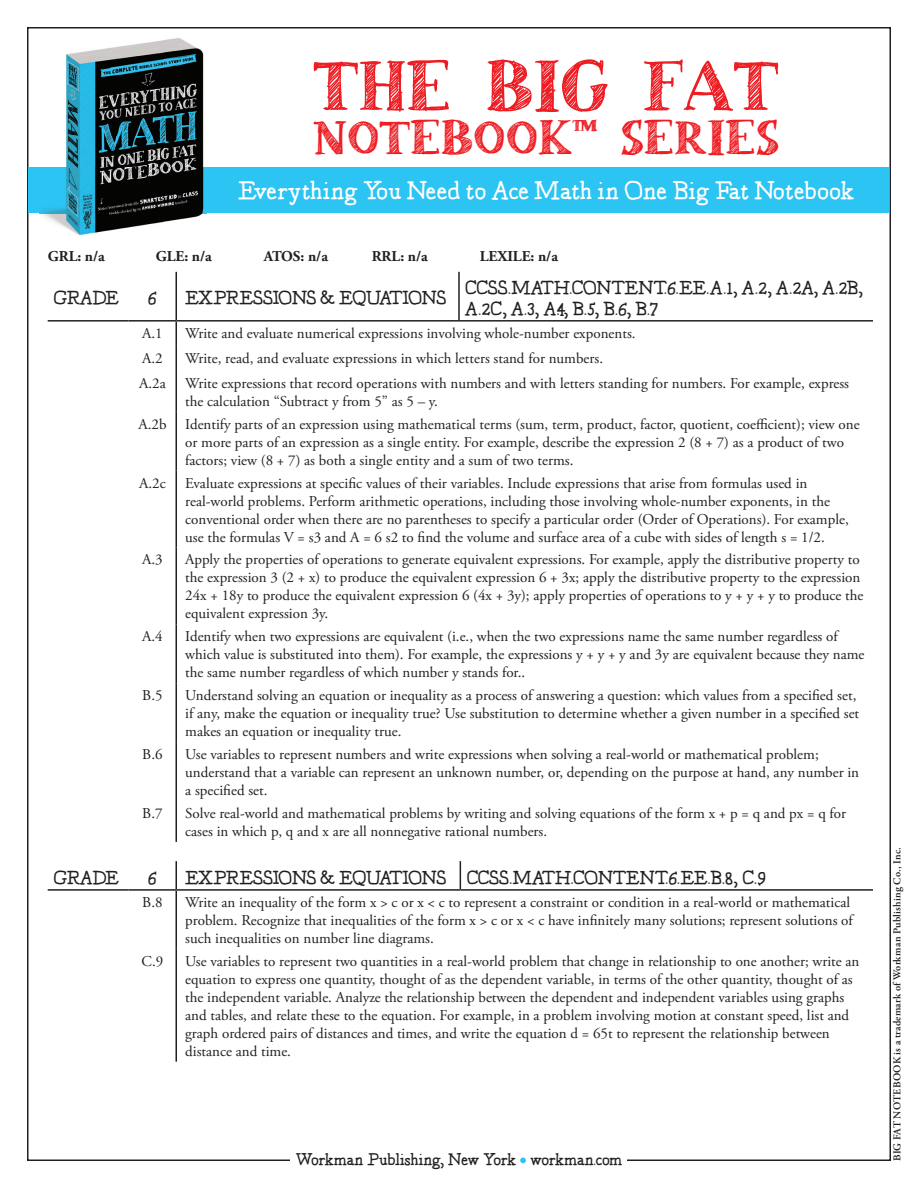
<style>
.page{position:relative;width:918px;height:1188px;background:#fff}
.page>*{position:absolute;margin:0;border:0;box-sizing:border-box;transform-origin:0 0}
.t1{font:68.7px "skicack";color:#ee1d23}
.t2{font:46.65px "skicack";color:#ee1d23}
.t3{font:28.5px "Jaggers";letter-spacing:.02em;color:#fff}
.t4{font:21px/21px "Jaggers";letter-spacing:-.02em;color:#231f20}
.t5{font:18.75px "Jaggers";letter-spacing:.005em;color:#231f20}
.t6{font:15px/18px "Adobe Garamond Pro";color:#231f20}
.t7{font:700 15px "Adobe Garamond Pro";color:#231f20}
.t8{font:600 10.5px "Adobe Garamond Pro";letter-spacing:.02em;color:#231f20}
</style>
<div class="page">
<svg style="left:520px;top:1158px;width:6px;height:5px"></svg>
<hr style="left:176px;top:272px;width:1px;height:48px;background:#231f20">
<hr style="left:458px;top:272px;width:2px;height:48px;background:#231f20">
<hr style="left:176px;top:320px;width:283px;height:2px;background:#231f20">
<hr style="left:459px;top:320px;width:414px;height:2px;background:#231f20">
<svg style="left:176px;top:322px;width:1px;height:49px"></svg>
<hr style="left:176px;top:371px;width:1px;height:41px;background:#231f20">
<hr style="left:176px;top:412px;width:1px;height:59px;background:#231f20">
<hr style="left:176px;top:471px;width:1px;height:77px;background:#231f20">
<hr style="left:176px;top:548px;width:1px;height:76px;background:#231f20">
<hr style="left:176px;top:624px;width:1px;height:59px;background:#231f20">
<hr style="left:176px;top:683px;width:1px;height:59px;background:#231f20">
<hr style="left:176px;top:742px;width:1px;height:59px;background:#231f20">
<hr style="left:176px;top:801px;width:1px;height:41px;background:#231f20">
<hr style="left:48px;top:320px;width:81px;height:2px;background:#231f20">
<hr style="left:129px;top:320px;width:47px;height:2px;background:#231f20">
<svg style="left:176px;top:861px;width:1px;height:28px"></svg>
<svg style="left:460px;top:861px;width:1px;height:28px"></svg>
<hr style="left:176px;top:889px;width:284px;height:2px;background:#231f20">
<hr style="left:176px;top:891px;width:1px;height:58px;background:#231f20">
<hr style="left:460px;top:889px;width:413px;height:2px;background:#231f20">
<hr style="left:176px;top:949px;width:1px;height:113px;background:#231f20">
<hr style="left:48px;top:889px;width:81px;height:2px;background:#231f20">
<hr style="left:129px;top:889px;width:47px;height:2px;background:#231f20">
<div style="left:28px;top:168px;width:862px;height:45px;background:#2bc4f3"></div>
<img style="left:39px;top:38px;width:167px;height:197px">
<h1 class="t1" style="left:313px;top:33px;width:467px">THE BIG FAT</h1>
<h2 class="t2" style="left:313px;top:102px;width:467px">NOTEBOOK<sup>™</sup> SERIES</h2>
<h3 class="t3" style="left:238px;top:177px;width:618px">Everything You Need to Ace Math in One Big Fat Notebook</h3>
<p class="t7" style="left:48px;top:248px;width:59px">GRL: n/a</p>
<p class="t7" style="left:156px;top:248px;width:58px">GLE: n/a</p>
<p class="t7" style="left:264px;top:248px;width:66px">ATOS: n/a</p>
<p class="t7" style="left:372px;top:248px;width:58px">RRL: n/a</p>
<p class="t7" style="left:480px;top:248px;width:80px">LEXILE: n/a</p>
<h3 class="t4" style="left:54px;top:288px;width:67px">GRADE</h3>
<h3 class="t4" style="left:148px;top:288px;width:10px">6</h3>
<h3 class="t4" style="left:185px;top:288px;width:262px">EXPRESSIONS &amp; EQUATIONS</h3>
<h3 class="t4" style="left:465px;top:278px;width:399px">CCSS.MATH.CONTENT.6.EE.A.1, A.2, A.2A, A.2B,<br>A.2C, A.3, A.4, B.5, B.6, B.7</h3>
<p class="t6" style="left:142px;top:324px;width:22px">A.1</p>
<p class="t6" style="left:185px;top:324px;width:452px">Write and evaluate numerical expressions involving whole-number exponents.</p>
<p class="t6" style="left:142px;top:350px;width:22px">A.2</p>
<p class="t6" style="left:185px;top:350px;width:419px">Write, read, and evaluate expressions in which letters stand for numbers.</p>
<p class="t6" style="left:139px;top:375px;width:28px">A.2a</p>
<p class="t6" style="left:185px;top:375px;width:665px">Write expressions that record operations with numbers and with letters standing for numbers. For example, express the calculation “Subtract y from 5” as 5 – y.</p>
<p class="t6" style="left:185px;top:415px;width:676px;text-indent:-47px">A.2b Identify parts of an expression using mathematical terms (sum, term, product, factor, quotient, coefficient); view one or more parts of an expression as a single entity. For example, describe the expression 2 (8 + 7) as a product of two factors; view (8 + 7) as both a single entity and a sum of two terms.</p>
<p class="t6" style="left:139px;top:474px;width:28px">A.2c</p>
<p class="t6" style="left:185px;top:474px;width:665px">Evaluate expressions at specific values of their variables. Include expressions that arise from formulas used in real-world problems. Perform arithmetic operations, including those involving whole-number exponents, in the conventional order when there are no parentheses to specify a particular order (Order of Operations). For example, use the formulas V = s3 and A = 6 s2 to find the volume and surface area of a cube with sides of length s = 1/2.</p>
<p class="t6" style="left:142px;top:551px;width:22px">A.3</p>
<p class="t6" style="left:185px;top:551px;width:680px">Apply the properties of operations to generate equivalent expressions. For example, apply the distributive property to the expression 3 (2 + x) to produce the equivalent expression 6 + 3x; apply the distributive property to the expression 24x + 18y to produce the equivalent expression 6 (4x + 3y); apply properties of operations to y + y + y to produce the equivalent expression 3y.</p>
<p class="t6" style="left:142px;top:628px;width:22px">A.4</p>
<p class="t6" style="left:185px;top:628px;width:681px">Identify when two expressions are equivalent (i.e., when the two expressions name the same number regardless of which value is substituted into them). For example, the expressions y + y + y and 3y are equivalent because they name the same number regardless of which number y stands for..</p>
<p class="t6" style="left:142px;top:687px;width:22px">B.5</p>
<p class="t6" style="left:185px;top:687px;width:675px">Understand solving an equation or inequality as a process of answering a question: which values from a specified set, if any, make the equation or inequality true? Use substitution to determine whether a given number in a specified set makes an equation or inequality true.</p>
<p class="t6" style="left:142px;top:746px;width:22px">B.6</p>
<p class="t6" style="left:185px;top:746px;width:675px">Use variables to represent numbers and write expressions when solving a real-world or mathematical problem; understand that a variable can represent an unknown number, or, depending on the purpose at hand, any number in a specified set.</p>
<p class="t6" style="left:142px;top:805px;width:22px">B.7</p>
<p class="t6" style="left:185px;top:805px;width:662px">Solve real-world and mathematical problems by writing and solving equations of the form x + p = q and px = q for cases in which p, q and x are all nonnegative rational numbers.</p>
<h3 class="t4" style="left:54px;top:867px;width:67px">GRADE</h3>
<h3 class="t4" style="left:148px;top:867px;width:10px">6</h3>
<h3 class="t4" style="left:185px;top:867px;width:582px">EXPRESSIONS &amp; EQUATIONS CCSS.MATH.CONTENT.6.EE.B.8, C.9</h3>
<p class="t6" style="left:142px;top:894px;width:22px">B.8</p>
<p class="t6" style="left:185px;top:894px;width:669px">Write an inequality of the form x &gt; c or x &lt; c to represent a constraint or condition in a real-world or mathematical problem. Recognize that inequalities of the form x &gt; c or x &lt; c have infinitely many solutions; represent solutions of such inequalities on number line diagrams.</p>
<p class="t6" style="left:142px;top:952px;width:23px">C.9</p>
<p class="t6" style="left:185px;top:952px;width:676px">Use variables to represent two quantities in a real-world problem that change in relationship to one another; write an equation to express one quantity, thought of as the dependent variable, in terms of the other quantity, thought of as the independent variable. Analyze the relationship between the dependent and independent variables using graphs and tables, and relate these to the equation. For example, in a problem involving motion at constant speed, list and graph ordered pairs of distances and times, and write the equation d = 65t to represent the relationship between distance and time.</p>
<p class="t5" style="left:296px;top:1151px;width:328px">Workman Publishing, New York workman.com</p>
<p class="t8" style="left:891px;top:1161px;width:316px;rotate:-90deg">BIG FAT NOTEBOOK is a trademark of Workman Publishing Co., Inc.</p>
</div>
